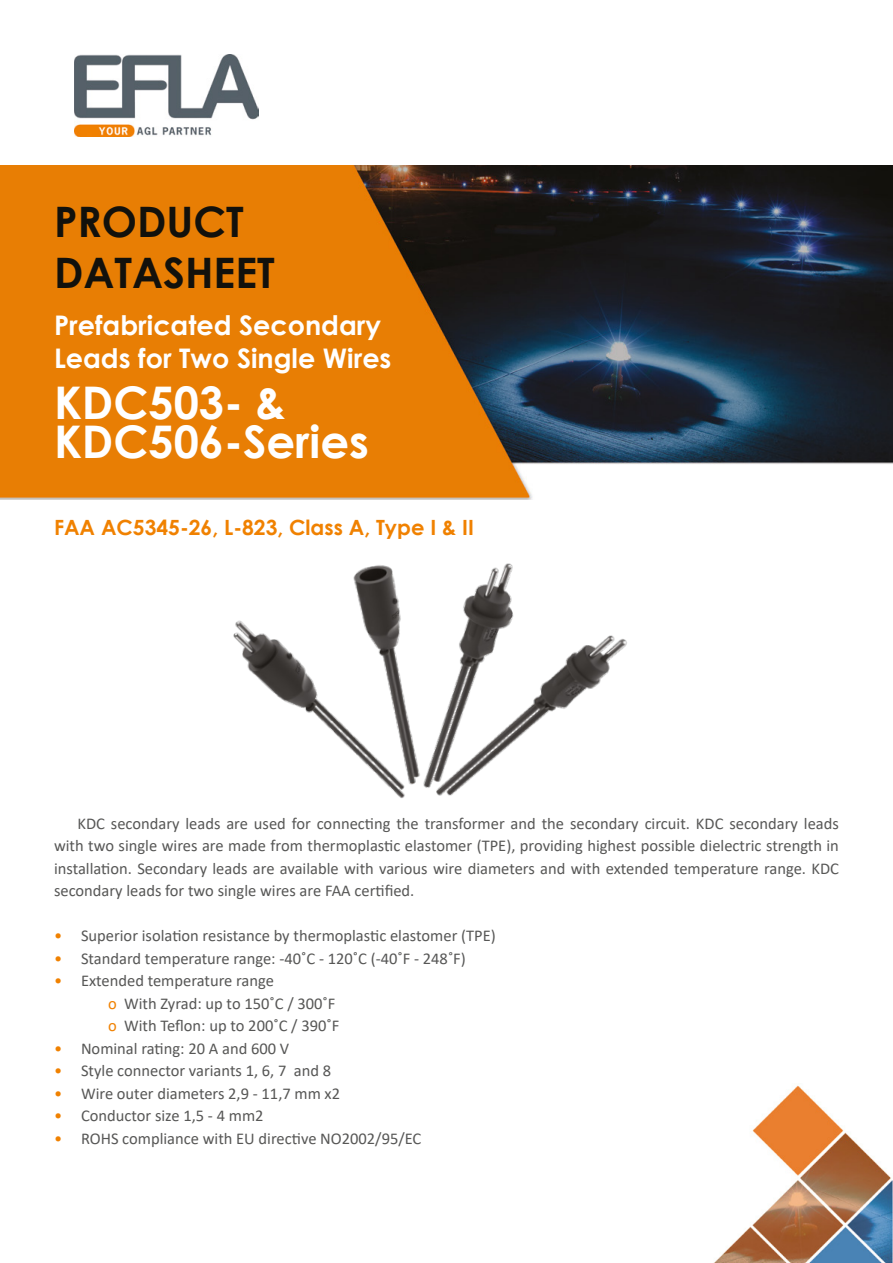
<style>
.page{position:relative;width:893px;height:1263px;background:#fff}
.page>*{position:absolute;margin:0;border:0;box-sizing:border-box;transform-origin:0 0}
.t1{font:700 45px/39px "Century Gothic";color:#fff}
.t2{font:700 42px/50.4px "Century Gothic";color:#12110c}
.t3{font:700 27px/33px "Century Gothic";color:#fff}
.t4{font:700 21px "Century Gothic";color:#f08100}
.t5{font:16.5px/22.5px "Calibri";color:#575756;text-align:justify}
.s1{color:#f08100}
</style>
<div class="page">
<img style="left:74px;top:54px;width:184px;height:82px">
<img style="left:714px;top:1085px;width:179px;height:178px">
<img style="left:0;top:166px;width:893px;height:334px">
<img style="left:233px;top:563px;width:394px;height:236px">
<h2 class="t2" style="left:54px;top:195px;width:222px">PRODUCT<br>DATASHEET</h2>
<h3 class="t3" style="left:54px;top:307px;width:339px">Prefabricated Secondary<br>Leads for Two Single Wires</h3>
<h1 class="t1" style="left:54px;top:381px;width:316px">KDC503- &amp;<br>KDC506-Series</h1>
<p class="t4" style="left:54px;top:511px;width:422px">FAA AC5345-26, L-823, Class A, Type I &amp; II</p>
<p class="t5" style="left:54px;top:812px;width:786px;text-indent:23px">KDC secondary leads are used for connecting the transformer and the secondary circuit. KDC secondary leads with two single wires are made from thermoplastic elastomer (TPE), providing highest possible dielectric strength in installation. Secondary leads are available with various wire diameters and with extended temperature range. KDC secondary leads for two single wires are FAA certified.</p>
<p class="t5" style="left:54px;top:924px;width:443px"><span class="s1">•</span> Superior isolation resistance by thermoplastic elastomer (TPE)</p>
<p class="t5" style="left:54px;top:947px;width:413px"><span class="s1">•</span> Standard temperature range: -40˚C - 120˚C (-40˚F - 248˚F)</p>
<p class="t5" style="left:108px;top:969px;width:233px;text-align:left;text-indent:-54px"><span class="s1">•</span> Extended temperature range<br><span class="s1">o</span> With Zyrad: up to 150˚C / 300˚F <span class="s1">o</span> With Teflon: up to 200˚C / 390˚F</p>
<p class="t5" style="left:54px;top:1037px;width:237px"><span class="s1">•</span> Nominal rating: 20 A and 600 V</p>
<p class="t5" style="left:54px;top:1059px;width:279px"><span class="s1">•</span> Style connector variants 1, 6, 7 and 8</p>
<p class="t5" style="left:54px;top:1082px;width:288px"><span class="s1">•</span> Wire outer diameters 2,9 - 11,7 mm x2</p>
<p class="t5" style="left:54px;top:1104px;width:211px"><span class="s1">•</span> Conductor size 1,5 - 4 mm2</p>
<p class="t5" style="left:54px;top:1127px;width:369px"><span class="s1">•</span> ROHS compliance with EU directive NO2002/95/EC</p>
</div>
